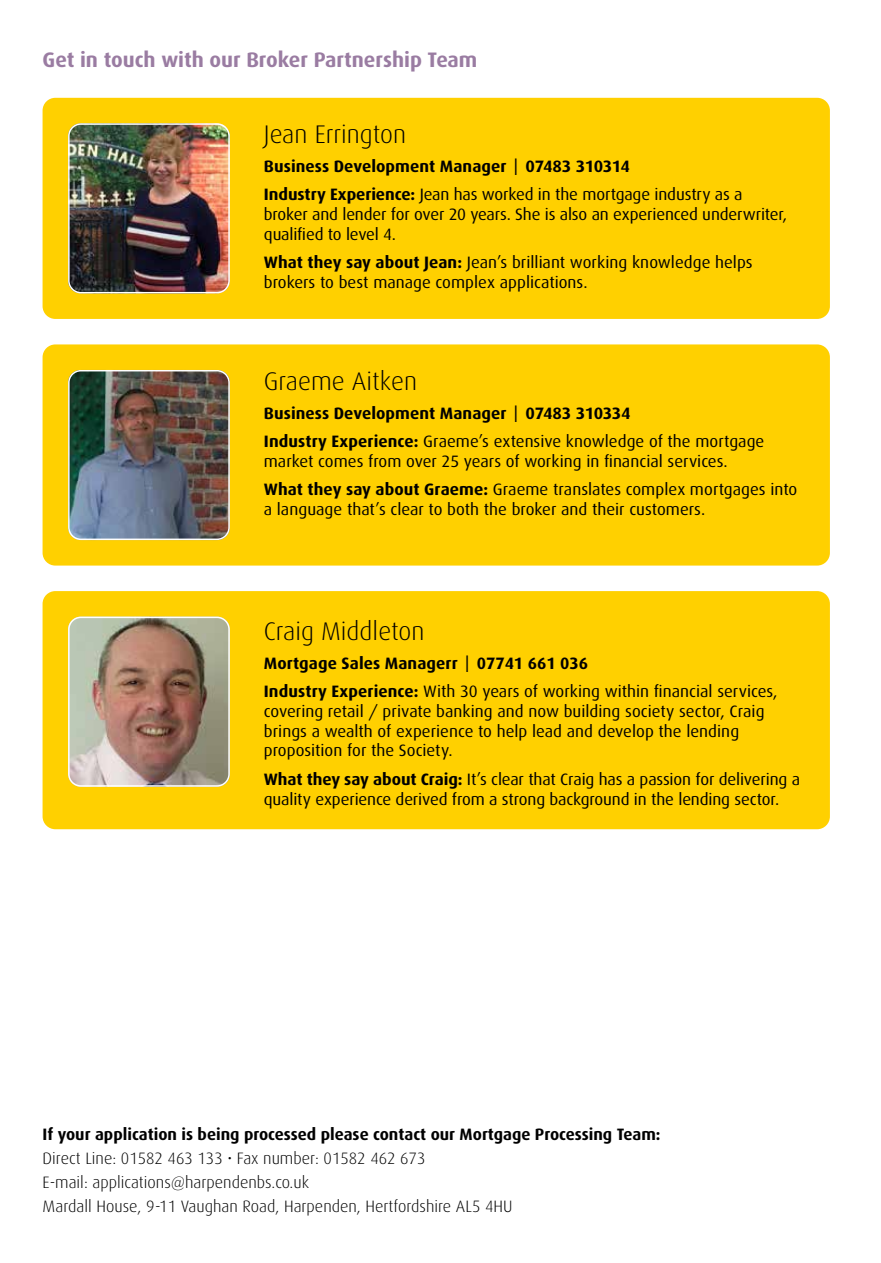
<style>
.page{position:relative;width:881px;height:1263px;background:#fff}
.page>*{position:absolute;margin:0;border:0;box-sizing:border-box;transform-origin:0 0}
.t1{font:300 25.5px "Dax";color:#000}
.t2{font:700 21px "Dax";color:#9a7ca2}
.t3{font:16.5px/19.8px "Dax";letter-spacing:-.005em;color:#000}
.t4{font:700 16.5px/28.3px "Dax";color:#000}
.t5{font:300 16.5px/24px "Dax";color:#000}
.s1{font-weight:300;font-size:24px}
.s2{font-weight:400}
.s3{font-weight:700}
</style>
<div class="page">
<div style="left:43px;top:344px;width:786px;height:222px;background:#ffd000;border-radius:13px"></div>
<img style="left:68px;top:370px;width:162px;height:170px">
<div style="left:68px;top:370px;width:162px;height:170px;border:2px solid #fff;border-radius:12px"></div>
<div style="left:43px;top:98px;width:786px;height:221px;background:#ffd000;border-radius:13px"></div>
<img style="left:68px;top:126px;width:162px;height:167px">
<div style="left:68px;top:123px;width:162px;height:170px;border:2px solid #fff;border-radius:12px"></div>
<div style="left:43px;top:591px;width:786px;height:238px;background:#ffd000;border-radius:13px"></div>
<img style="left:68px;top:617px;width:162px;height:167px">
<div style="left:68px;top:617px;width:162px;height:170px;border:2px solid #fff;border-radius:12px"></div>
<p class="t2" style="left:43px;top:50px;width:436px">Get in touch with our Broker Partnership Team</p>
<h1 class="t1" style="left:264px;top:123px;width:144px">Jean Errington</h1>
<p class="t4" style="left:264px;top:153px;width:480px">Business Development Manager <span class="s1">I</span> 07483 310314<br>Industry Experience: <span class="s2">Jean has worked in the mortgage industry as a</span></p>
<p class="t3" style="left:264px;top:205px;width:524px">broker and lender for over 20 years. She is also an experienced underwriter, qualified to level 4.</p>
<p class="t3" style="left:264px;top:253px;width:490px"><span class="s3">What they say about Jean:</span> Jean’s brilliant working knowledge helps brokers to best manage complex applications.</p>
<h1 class="t1" style="left:264px;top:369px;width:155px">Graeme Aitken</h1>
<p class="t4" style="left:264px;top:400px;width:502px">Business Development Manager <span class="s1">I</span> 07483 310334<br>Industry Experience: <span class="s2">Graeme’s extensive knowledge of the mortgage</span></p>
<p class="t3" style="left:264px;top:448px;width:534px;line-height:28.3px">market comes from over 25 years of working in financial services.<br><span class="s3">What they say about Graeme:</span> Graeme translates complex mortgages into</p>
<p class="t3" style="left:264px;top:500px;width:443px">a language that’s clear to both the broker and their customers.</p>
<h1 class="t1" style="left:264px;top:620px;width:162px">Craig Middleton</h1>
<p class="t4" style="left:264px;top:650px;width:515px">Mortgage Sales Managerr <span class="s1">I</span> 07741 661 036<br>Industry Experience: <span class="s2">With 30 years of working within financial services,</span></p>
<p class="t3" style="left:264px;top:702px;width:502px">covering retail / private banking and now building society sector, Craig brings a wealth of experience to help lead and develop the lending proposition for the Society.</p>
<p class="t3" style="left:264px;top:770px;width:537px"><span class="s3">What they say about Craig:</span> It’s clear that Craig has a passion for delivering a quality experience derived from a strong background in the lending sector.</p>
<p class="t4" style="left:43px;top:1121px;width:619px">If your application is being processed please contact our Mortgage Processing Team:</p>
<p class="t5" style="left:43px;top:1147px;width:471px">Direct Line: 01582 463 133 • Fax number: 01582 462 673<br>E-mail: applications@harpendenbs.co.uk<br>Mardall House, 9-11 Vaughan Road, Harpenden, Hertfordshire AL5 4HU</p>
</div>
